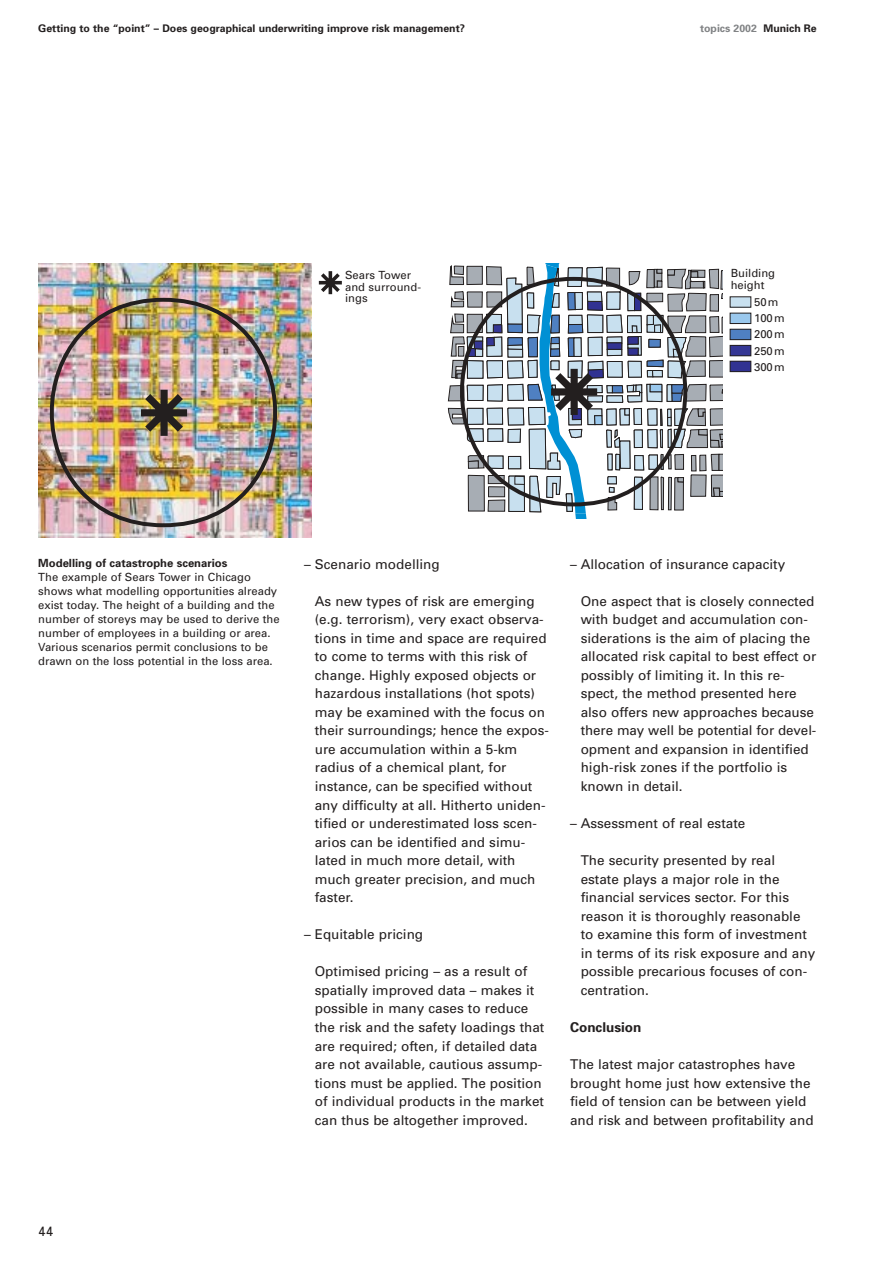
<style>
.page{position:relative;width:893px;height:1263px;background:#fff}
.page>*{position:absolute;margin:0;border:0;box-sizing:border-box;transform-origin:0 0}
.t1{font:13.5px/18.6px "Univers";color:#231f1f}
.t2{font:700 13.5px "Univers";color:#231f1f}
.t3{font:11.25px/14px "Univers";color:#231f1f}
.t4{font:700 11.25px "Univers";color:#231f1f}
.t5{font:700 10.5px "Univers";color:#231f1f}
.t6{font:700 10.5px "Univers";color:#808284}
.s1{color:#231f1f}
</style>
<div class="page">
<svg style="left:449px;top:264px;width:274px;height:255px"></svg>
<svg style="left:447px;top:275px;width:275px;height:233px"></svg>
<div style="left:730px;top:297px;width:20px;height:10px;background:#c8e0ef"></div>
<div style="left:730px;top:313px;width:20px;height:11px;background:#9ac8ed"></div>
<div style="left:730px;top:313px;width:21px;height:11px;border:1px solid #231f1f"></div>
<div style="left:730px;top:329px;width:20px;height:11px;background:#4f80c2"></div>
<div style="left:730px;top:329px;width:21px;height:11px;border:1px solid #231f1f"></div>
<div style="left:730px;top:345px;width:20px;height:11px;background:#353795"></div>
<div style="left:730px;top:345px;width:21px;height:11px;border:1px solid #231f1f"></div>
<div style="left:730px;top:361px;width:20px;height:11px;background:#313292"></div>
<div style="left:730px;top:361px;width:21px;height:11px;border:1px solid #231f1f"></div>
<img style="left:38px;top:264px;width:274px;height:273px">
<img style="left:38px;top:296px;width:274px;height:233px">
<img style="left:141px;top:390px;width:46px;height:46px">
<svg style="left:319px;top:271px;width:23px;height:23px"></svg>
<p class="t5" style="left:38px;top:25px;width:428px">Getting to the “point” – Does geographical underwriting improve risk management?</p>
<p class="t6" style="left:700px;top:25px;width:118px">topics 2002 <span class="s1">Munich Re</span></p>
<p class="t3" style="left:345px;top:271px;width:77px;line-height:11.2px">Sears Tower and surround&shy;ings</p>
<p class="t3" style="left:730px;top:269px;width:46px;line-height:11.2px">Building height</p>
<p class="t3" style="left:754px;top:295px;width:32px;line-height:16.2px">50m<br>100m<br>200m<br>250m<br>300m</p>
<p class="t4" style="left:38px;top:559px;width:191px">Modelling of catastrophe scenarios</p>
<p class="t3" style="left:38px;top:571px;width:243px">The example of Sears Tower in Chicago shows what modelling opportunities already exist today. The height of a building and the number of storeys may be used to derive the number of employees in a building or area.<br>Various scenarios permit conclusions to be drawn on the loss potential in the loss area.</p>
<p class="t1" style="left:304px;top:556px;width:137px">– Scenario modelling</p>
<p class="t1" style="left:315px;top:593px;width:235px">As new types of risk are emerging (e.g. terrorism), very exact observa&shy;tions in time and space are required to come to terms with this risk of change. Highly exposed objects or hazardous installations (hot spots) may be examined with the focus on their surroundings; hence the expos&shy;ure accumulation within a 5-km radius of a chemical plant, for instance, can be specified without any difficulty at all. Hitherto uniden&shy;tified or underestimated loss scen&shy;arios can be identified and simu&shy;lated in much more detail, with much greater precision, and much faster.</p>
<p class="t1" style="left:304px;top:926px;width:120px">– Equitable pricing</p>
<p class="t1" style="left:315px;top:964px;width:231px">Optimised pricing – as a result of spatially improved data – makes it possible in many cases to reduce the risk and the safety loadings that are required; often, if detailed data are not available, cautious assump&shy;tions must be applied. The position of individual products in the market can thus be altogether improved.</p>
<p class="t1" style="left:570px;top:556px;width:216px">– Allocation of insurance capacity</p>
<p class="t1" style="left:580px;top:593px;width:237px">One aspect that is closely connected with budget and accumulation con&shy;siderations is the aim of placing the allocated risk capital to best effect or possibly of limiting it. In this re&shy;spect, the method presented here also offers new approaches because there may well be potential for devel&shy;opment and expansion in identified high-risk zones if the portfolio is known in detail.</p>
<p class="t1" style="left:570px;top:815px;width:177px">– Assessment of real estate</p>
<p class="t1" style="left:580px;top:852px;width:236px">The security presented by real estate plays a major role in the financial services sector. For this reason it is thoroughly reasonable to examine this form of investment in terms of its risk exposure and any possible precarious focuses of con&shy;centration.</p>
<p class="t2" style="left:570px;top:1022px;width:73px">Conclusion</p>
<p class="t1" style="left:570px;top:1056px;width:245px">The latest major catastrophes have brought home just how extensive the field of tension can be between yield and risk and between profitability and</p>
<p class="t1" style="left:38px;top:1223px;width:17px">44</p>
</div>
